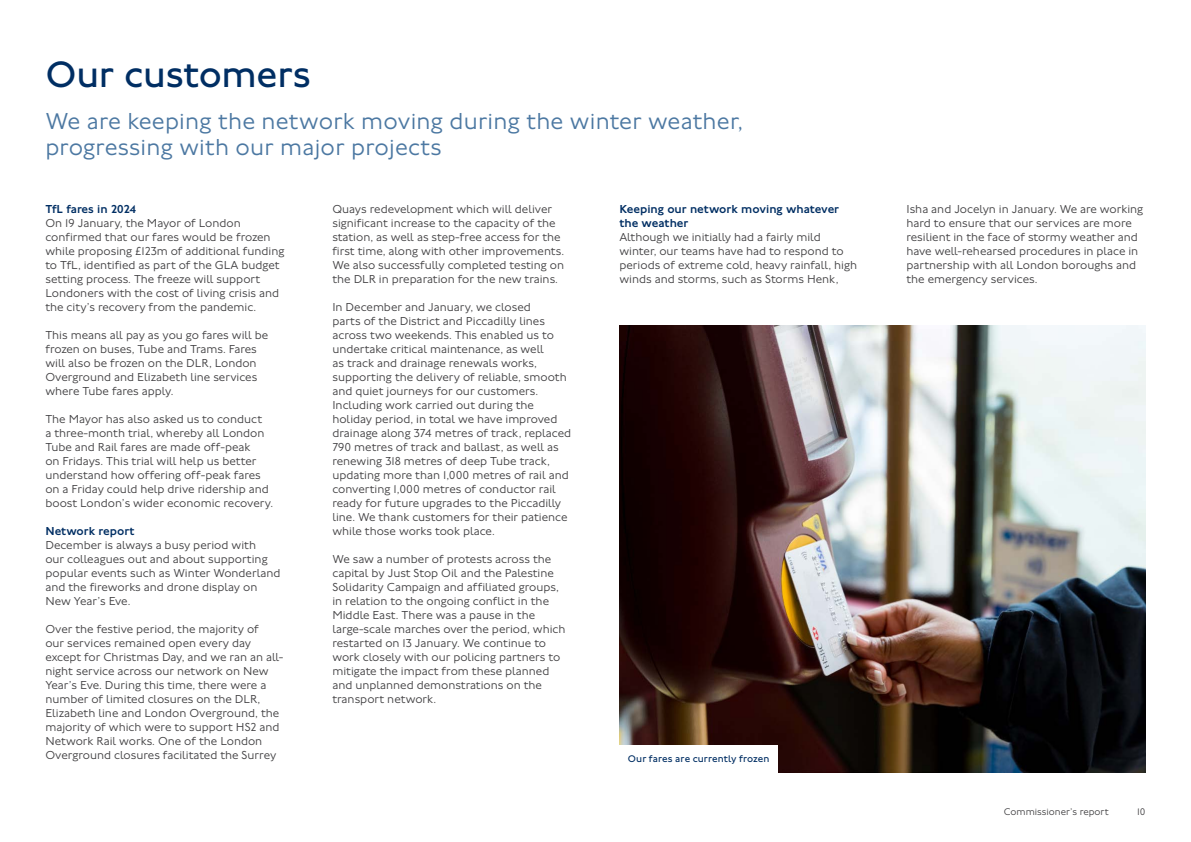
<style>
.page{position:relative;width:1191px;height:842px;background:#fff}
.page>*{position:absolute;margin:0;border:0;box-sizing:border-box;transform-origin:0 0}
.Major_Heading_38_38_Blue__H2{font:38px "Johnston 100";letter-spacing:-.005em;color:#002e63}
.Intro_24_26_Blue__P{font:300 24px/26px "Johnston 100";letter-spacing:.01em;color:#4c78a2}
.Body_12_14__P{font:300 12px/14px "Johnston 100";color:#414042}
.Body_Heading_12_14_Blue__H3{font:500 12px/14px "Johnston 100";color:#002e63}
.PictureCaption_10_12__P{font:10px "Johnston 100";letter-spacing:.005em;color:#002e63}
.t1{font:300 10px "Johnston 100";color:#414042}
</style>
<div class="page">
<img style="left:619px;top:325px;width:526px;height:448px">
<div style="left:619px;top:745px;width:159px;height:28px;background:#fff"></div>
<h2 class="Major_Heading_38_38_Blue__H2" style="left:45px;top:54px;width:267px">Our customers</h2>
<p class="Intro_24_26_Blue__P" style="left:45px;top:109px;width:699px">We are keeping the network moving during the winter weather, progressing with our major projects</p>
<h3 class="Body_Heading_12_14_Blue__H3" style="left:45px;top:203px;width:92px">TfL fares in 2024</h3>
<p class="Body_12_14__P" style="left:45px;top:217px;width:241px">On 19 January, the Mayor of London confirmed that our fares would be frozen while proposing £123m of additional funding to TfL, identified as part of the GLA budget setting process. The freeze will support Londoners with the cost of living crisis and the city’s recovery from the pandemic.</p>
<p class="Body_12_14__P" style="left:45px;top:329px;width:224px">This means all pay as you go fares will be frozen on buses, Tube and Trams. Fares will also be frozen on the DLR, London Overground and Elizabeth line services where Tube fares apply.</p>
<p class="Body_12_14__P" style="left:45px;top:413px;width:229px">The Mayor has also asked us to conduct<br>a three-month trial, whereby all London Tube and Rail fares are made off-peak<br>on Fridays. This trial will help us better understand how offering off-peak fares on a Friday could help drive ridership and boost London’s wider economic recovery.</p>
<h3 class="Body_Heading_12_14_Blue__H3" style="left:45px;top:525px;width:91px">Network report</h3>
<p class="Body_12_14__P" style="left:45px;top:539px;width:236px">December is always a busy period with<br>our colleagues out and about supporting popular events such as Winter Wonderland and the fireworks and drone display on New Year’s Eve.</p>
<p class="Body_12_14__P" style="left:45px;top:623px;width:239px">Over the festive period, the majority of<br>our services remained open every day except for Christmas Day, and we ran an all&shy;night service across our network on New Year’s Eve. During this time, there were a number of limited closures on the DLR, Elizabeth line and London Overground, the majority of which were to support HS2 and Network Rail works. One of the London Overground closures facilitated the Surrey</p>
<p class="Body_12_14__P" style="left:332px;top:203px;width:233px">Quays redevelopment which will deliver significant increase to the capacity of the station, as well as step-free access for the first time, along with other improvements.<br>We also successfully completed testing on the DLR in preparation for the new trains.</p>
<p class="Body_12_14__P" style="left:332px;top:301px;width:240px">In December and January, we closed<br>parts of the District and Piccadilly lines across two weekends. This enabled us to undertake critical maintenance, as well<br>as track and drainage renewals works, supporting the delivery of reliable, smooth and quiet journeys for our customers.<br>Including work carried out during the holiday period, in total we have improved drainage along 374 metres of track, replaced 790 metres of track and ballast, as well as renewing 318 metres of deep Tube track, updating more than 1,000 metres of rail and converting 1,000 metres of conductor rail ready for future upgrades to the Piccadilly line. We thank customers for their patience while those works took place.</p>
<p class="Body_12_14__P" style="left:332px;top:553px;width:235px">We saw a number of protests across the capital by Just Stop Oil and the Palestine Solidarity Campaign and affiliated groups, in relation to the ongoing conflict in the Middle East. There was a pause in the large-scale marches over the period, which restarted on 13 January. We continue to work closely with our policing partners to mitigate the impact from these planned and unplanned demonstrations on the transport network.</p>
<h3 class="Body_Heading_12_14_Blue__H3" style="left:619px;top:203px;width:221px">Keeping our network moving whatever the weather</h3>
<p class="Body_12_14__P" style="left:619px;top:231px;width:239px">Although we initially had a fairly mild winter, our teams have had to respond to periods of extreme cold, heavy rainfall, high winds and storms, such as Storms Henk,</p>
<p class="PictureCaption_10_12__P" style="left:628px;top:753px;width:143px">Our fares are currently frozen</p>
<p class="Body_12_14__P" style="left:906px;top:203px;width:238px">Isha and Jocelyn in January. We are working hard to ensure that our services are more resilient in the face of stormy weather and have well-rehearsed procedures in place in partnership with all London boroughs and the emergency services.</p>
<p class="t1" style="left:1004px;top:807px;width:106px">Commissioner’s report</p>
<p class="t1" style="left:1137px;top:807px;width:10px">10</p>
</div>
